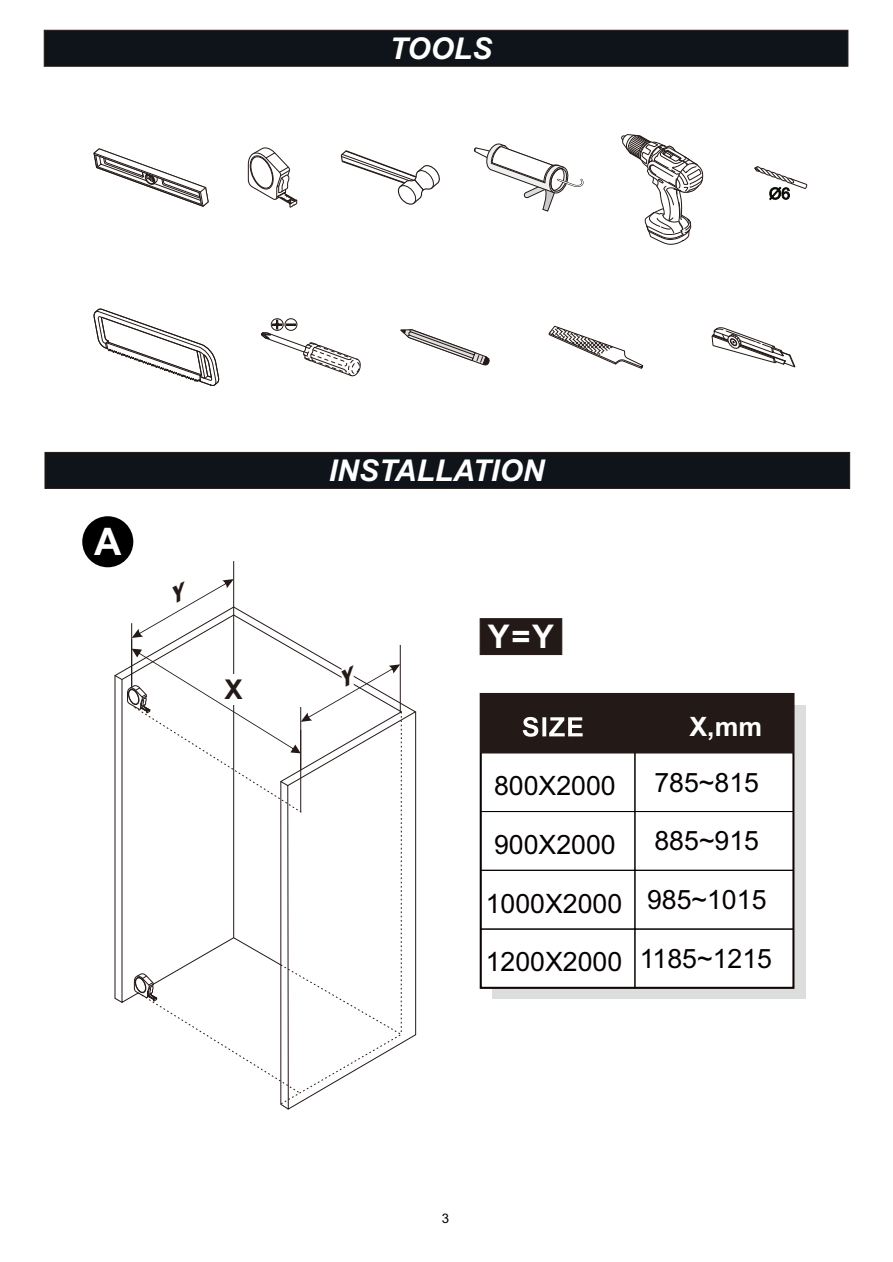
<style>
.page{position:relative;width:893px;height:1262px;background:#fff}
.page>*{position:absolute;margin:0;border:0;box-sizing:border-box;transform-origin:0 0}
.t1{font:700 37.95px "Arial";color:#fff}
.t2{font:700 32.7px "Arial";color:#fff}
.t3{font:italic 700 30px "Arial";color:#fff}
.t4{font:700 27.3px "Arial";color:#231916}
.t5{font:26.7px/58.7px "Arial";color:#050101}
.t6{font:700 26.7px "Arial";color:#fff}
.t7{font:13.2px "Arial";color:#000}
</style>
<div class="page">
<svg style="left:247px;top:147px;width:51px;height:61px"></svg>
<svg style="left:621px;top:134px;width:82px;height:111px"></svg>
<svg style="left:400px;top:329px;width:90px;height:37px"></svg>
<div style="left:271px;top:318px;width:12px;height:13px;border:1px solid #231916;border-radius:50%"></div>
<div style="left:284px;top:318px;width:13px;height:13px;border:1px solid #231916;border-radius:50%"></div>
<svg style="left:261px;top:320px;width:100px;height:57px"></svg>
<svg style="left:711px;top:327px;width:84px;height:41px"></svg>
<svg style="left:548px;top:325px;width:95px;height:44px"></svg>
<svg style="left:94px;top:308px;width:125px;height:78px"></svg>
<svg style="left:93px;top:148px;width:116px;height:59px"></svg>
<svg style="left:341px;top:143px;width:242px;height:69px"></svg>
<div style="left:44px;top:30px;width:804px;height:37px;background:#0f141b;border:1px solid #231916"></div>
<svg style="left:754px;top:166px;width:53px;height:34px"></svg>
<div style="left:45px;top:452px;width:805px;height:37px;background:#0f141b;border:1px solid #231916"></div>
<svg style="left:287px;top:711px;width:129px;height:399px"></svg>
<div style="left:479px;top:618px;width:83px;height:37px;background:#231916;border:1px solid #231916"></div>
<hr style="left:233px;top:561px;width:1px;height:54px;background:#231916">
<div style="left:492px;top:705px;width:313px;height:294px;background:#dcdddd"></div>
<div style="left:479px;top:693px;width:315px;height:296px;background:#fff;border:2px solid #231916"></div>
<div style="left:480px;top:752px;width:155px;height:60px;border:1px solid #050101"></div>
<div style="left:480px;top:811px;width:155px;height:59px;border:1px solid #050101"></div>
<div style="left:634px;top:811px;width:159px;height:59px;border:1px solid #050101"></div>
<div style="left:480px;top:870px;width:155px;height:59px;border:1px solid #050101"></div>
<div style="left:634px;top:870px;width:159px;height:59px;border:1px solid #050101"></div>
<div style="left:480px;top:693px;width:313px;height:60px;background:#231916"></div>
<svg style="left:522px;top:717px;width:60px;height:19px"></svg>
<div style="left:480px;top:928px;width:155px;height:60px;border:1px solid #050101"></div>
<div style="left:634px;top:928px;width:159px;height:60px;border:1px solid #050101"></div>
<div style="left:82px;top:516px;width:51px;height:51px;background:#000;border-radius:50%"></div>
<svg style="left:114px;top:571px;width:289px;height:538px"></svg>
<p class="t3" style="left:389px;top:37px;width:104px">TOOLS</p>
<h1 class="t1" style="left:94px;top:528px;width:29px">A</h1>
<p class="t4" style="left:224px;top:679px;width:20px">X</p>
<p class="t3" style="left:329px;top:459px;width:217px">INSTALLATION</p>
<p class="t2" style="left:488px;top:624px;width:68px">Y=Y</p>
<p class="t5" style="left:494px;top:758px;width:123px">800X2000</p>
<p class="t5" style="left:494px;top:817px;width:123px">900X2000</p>
<p class="t5" style="left:486px;top:876px;width:138px">1000X2000</p>
<p class="t6" style="left:689px;top:717px;width:74px">X,mm</p>
<p class="t5" style="left:654px;top:755px;width:106px">785~815</p>
<p class="t5" style="left:647px;top:814px;width:121px">885~915<br>985~1015</p>
<p class="t5" style="left:486px;top:933px;width:288px">1200X2000 1185~1215</p>
<p class="t7" style="left:442px;top:1213px;width:9px">3</p>
</div>
